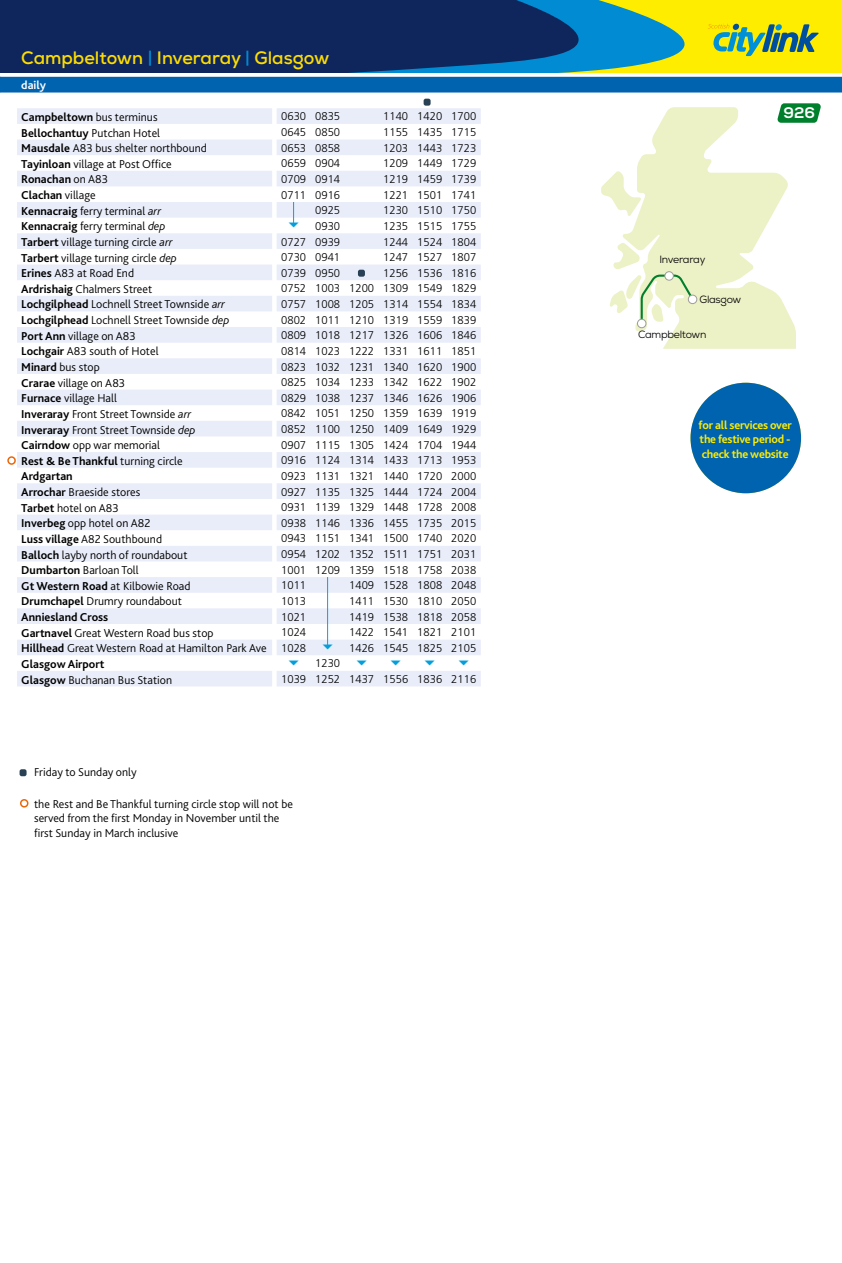
<style>
.page{position:relative;width:842px;height:1263px;background:#fff}
.page>*{position:absolute;margin:0;border:0;box-sizing:border-box;transform-origin:0 0}
.t1{font:700 18px "Nexa";color:#fd0}
.t2{font:15.3px "Nexa X Bold";color:#fff}
.t3{font:300 12px/14.4px "Bliss 2";color:#000}
.t4{font:700 12px "Bliss 2";color:#000}
.t5{font:700 12px/14.4px "Bliss 2";letter-spacing:-.02em;color:#ffed00;text-align:justify}
.t6{font:700 12px "Bliss 2";color:#fff}
.t7{font:300 11.25px "Frutiger";color:#000}
.t8{font:11.25px "Newspaper Pi BT";color:#009fdd}
.t9{font:10.5px "Nexa";letter-spacing:-.025em;color:#000}
.s1{color:#008bd2}
.s2{font-weight:300}
.s3{font-weight:700}
.s4{font-style:italic}
.s5{font-family:"Frutiger";font-size:11.25px}
</style>
<div class="page">
<svg style="left:0;top:0;width:842px;height:93px;background:#3b6571"></svg>
<svg style="left:17px;top:108px;width:464px;height:578px;fill:#f0f2fa"></svg>
<svg style="left:293px;top:202px;width:1px;height:22px"></svg>
<svg style="left:601px;top:103px;width:220px;height:246px"></svg>
<div style="left:637px;top:319px;width:9px;height:9px;background:#fff;border-radius:50%"></div>
<div style="left:637px;top:319px;width:9px;height:9px;border:1px solid #9d9d9c;border-radius:50%"></div>
<div style="left:665px;top:272px;width:8px;height:8px;background:#fff;border-radius:50%"></div>
<div style="left:665px;top:271px;width:9px;height:9px;border:1px solid #9d9d9c;border-radius:50%"></div>
<div style="left:688px;top:295px;width:9px;height:9px;background:#fff;border-radius:50%"></div>
<div style="left:688px;top:295px;width:9px;height:9px;border:1px solid #9d9d9c;border-radius:50%"></div>
<hr style="left:327px;top:577px;width:1px;height:69px;background:#00a4e0">
<div style="left:20px;top:769px;width:7px;height:7px;background:#284155;border-radius:2px"></div>
<div style="left:424px;top:99px;width:7px;height:7px;background:#284155;border-radius:2px"></div>
<div style="left:7px;top:456px;width:9px;height:9px;border:2px solid #ec6608;border-radius:50%"></div>
<div style="left:20px;top:799px;width:8px;height:8px;border:2px solid #ec6608;border-radius:50%"></div>
<div style="left:690px;top:383px;width:111px;height:110px;background:#0063af;border-radius:50%"></div>
<div style="left:358px;top:270px;width:7px;height:7px;background:#284155;border-radius:2px"></div>
<h1 class="t1" style="left:21px;top:46px;width:310px">Campbeltown <span class="s1">|</span> Inveraray <span class="s1">|</span> Glasgow</h1>
<p class="t6" style="left:21px;top:78px;width:26px">daily</p>
<p class="t4" style="left:21px;top:109px;width:138px">Campbeltown <span class="s2">bus terminus</span></p>
<p class="t7" style="left:281px;top:110px;width:61px">0630 0835</p>
<p class="t7" style="left:383px;top:110px;width:95px">1140 1420 1700</p>
<p class="t4" style="left:21px;top:125px;width:140px">Bellochantuy <span class="s2">Putchan Hotel</span></p>
<p class="t7" style="left:281px;top:126px;width:61px">0645 0850</p>
<p class="t7" style="left:383px;top:126px;width:95px">1155 1435 1715</p>
<p class="t3" style="left:21px;top:141px;width:187px"><span class="s3">Mausdale</span> A83 bus shelter northbound</p>
<p class="t7" style="left:281px;top:141px;width:61px">0653 0858</p>
<p class="t7" style="left:383px;top:141px;width:95px">1203 1443 1723</p>
<p class="t3" style="left:21px;top:156px;width:152px"><span class="s3">Tayinloan</span> village at Post Office</p>
<p class="t7" style="left:281px;top:157px;width:61px">0659 0904</p>
<p class="t7" style="left:383px;top:157px;width:95px">1209 1449 1729</p>
<p class="t4" style="left:21px;top:172px;width:88px">Ronachan <span class="s2">on A83</span></p>
<p class="t7" style="left:281px;top:173px;width:61px">0709 0914</p>
<p class="t7" style="left:383px;top:173px;width:95px">1219 1459 1739</p>
<p class="t4" style="left:21px;top:188px;width:76px">Clachan <span class="s2">village</span></p>
<p class="t7" style="left:281px;top:188px;width:61px">0711 0916</p>
<p class="t7" style="left:383px;top:188px;width:95px">1221 1501 1741</p>
<p class="t3" style="left:21px;top:203px;width:141px"><span class="s3">Kennacraig</span> ferry terminal <span class="s4">arr</span></p>
<p class="t7" style="left:315px;top:204px;width:27px">0925</p>
<p class="t7" style="left:383px;top:204px;width:95px">1230 1510 1750</p>
<p class="t3" style="left:21px;top:219px;width:146px"><span class="s3">Kennacraig</span> ferry terminal <span class="s4">dep</span></p>
<p class="t8" style="left:288px;top:219px;width:13px">x</p>
<p class="t7" style="left:315px;top:220px;width:27px">0930</p>
<p class="t7" style="left:383px;top:220px;width:95px">1235 1515 1755</p>
<p class="t3" style="left:21px;top:234px;width:153px"><span class="s3">Tarbert</span> village turning circle <span class="s4">arr</span></p>
<p class="t7" style="left:281px;top:235px;width:61px">0727 0939</p>
<p class="t7" style="left:383px;top:235px;width:95px">1244 1524 1804</p>
<p class="t3" style="left:21px;top:250px;width:157px"><span class="s3">Tarbert</span> village turning circle <span class="s4">dep</span></p>
<p class="t7" style="left:281px;top:251px;width:61px">0730 0941</p>
<p class="t7" style="left:383px;top:251px;width:95px">1247 1527 1807</p>
<p class="t3" style="left:21px;top:266px;width:114px"><span class="s3">Erines</span> A83 at Road End</p>
<p class="t7" style="left:281px;top:266px;width:61px">0739 0950</p>
<p class="t7" style="left:383px;top:266px;width:95px">1256 1536 1816</p>
<p class="t3" style="left:21px;top:281px;width:132px"><span class="s3">Ardrishaig</span> Chalmers Street</p>
<p class="t7" style="left:281px;top:282px;width:197px">0752 1003 1200 1309 1549 1829</p>
<p class="t3" style="left:21px;top:297px;width:205px"><span class="s3">Lochgilphead</span> Lochnell Street Townside <span class="s4">arr</span></p>
<p class="t7" style="left:281px;top:298px;width:197px">0757 1008 1205 1314 1554 1834</p>
<p class="t3" style="left:21px;top:313px;width:210px"><span class="s3">Lochgilphead</span> Lochnell Street Townside <span class="s4">dep</span></p>
<p class="t7" style="left:281px;top:313px;width:197px">0802 1011 1210 1319 1559 1839</p>
<p class="t3" style="left:21px;top:328px;width:116px"><span class="s3">Port Ann</span> village on A83</p>
<p class="t7" style="left:281px;top:329px;width:197px">0809 1018 1217 1326 1606 1846</p>
<p class="t3" style="left:21px;top:344px;width:139px"><span class="s3">Lochgair</span> A83 south of Hotel</p>
<p class="t7" style="left:281px;top:345px;width:197px">0814 1023 1222 1331 1611 1851</p>
<p class="t3" style="left:21px;top:359px;width:80px"><span class="s3">Minard</span> bus stop</p>
<p class="t7" style="left:281px;top:360px;width:197px">0823 1032 1231 1340 1620 1900</p>
<p class="t3" style="left:21px;top:375px;width:105px"><span class="s3">Crarae</span> village on A83</p>
<p class="t7" style="left:281px;top:376px;width:197px">0825 1034 1233 1342 1622 1902</p>
<p class="t3" style="left:21px;top:391px;width:97px"><span class="s3">Furnace</span> village Hall</p>
<p class="t7" style="left:281px;top:391px;width:197px">0829 1038 1237 1346 1626 1906</p>
<p class="t3" style="left:21px;top:406px;width:171px"><span class="s3">Inveraray</span> Front Street Townside <span class="s4">arr</span></p>
<p class="t7" style="left:281px;top:407px;width:197px">0842 1051 1250 1359 1639 1919</p>
<p class="t3" style="left:21px;top:422px;width:176px"><span class="s3">Inveraray</span> Front Street Townside <span class="s4">dep</span></p>
<p class="t7" style="left:281px;top:423px;width:197px">0852 1100 1250 1409 1649 1929</p>
<p class="t3" style="left:21px;top:438px;width:140px"><span class="s3">Cairndow</span> opp war memorial</p>
<p class="t7" style="left:281px;top:438px;width:197px">0907 1115 1305 1424 1704 1944</p>
<p class="t4" style="left:21px;top:453px;width:163px">Rest &amp; Be Thankful <span class="s2">turning circle</span></p>
<p class="t7" style="left:281px;top:454px;width:197px">0916 1124 1314 1433 1713 1953</p>
<p class="t4" style="left:21px;top:469px;width:53px">Ardgartan</p>
<p class="t7" style="left:281px;top:470px;width:197px">0923 1131 1321 1440 1720 2000</p>
<p class="t3" style="left:21px;top:484px;width:120px"><span class="s3">Arrochar</span> Braeside stores</p>
<p class="t7" style="left:281px;top:485px;width:197px">0927 1135 1325 1444 1724 2004</p>
<p class="t3" style="left:21px;top:500px;width:99px"><span class="s3">Tarbet</span> hotel on A83</p>
<p class="t7" style="left:281px;top:501px;width:197px">0931 1139 1329 1448 1728 2008</p>
<p class="t3" style="left:21px;top:516px;width:131px"><span class="s3">Inverbeg</span> opp hotel on A82</p>
<p class="t7" style="left:281px;top:516px;width:197px">0938 1146 1336 1455 1735 2015</p>
<p class="t3" style="left:21px;top:531px;width:142px"><span class="s3">Luss village</span> A82 Southbound</p>
<p class="t7" style="left:281px;top:532px;width:197px">0943 1151 1341 1500 1740 2020</p>
<p class="t3" style="left:21px;top:547px;width:168px"><span class="s3">Balloch</span> layby north of roundabout</p>
<p class="t7" style="left:281px;top:548px;width:197px">0954 1202 1352 1511 1751 2031</p>
<p class="t3" style="left:21px;top:563px;width:119px"><span class="s3">Dumbarton</span> Barloan Toll</p>
<p class="t7" style="left:281px;top:563px;width:197px">1001 1209 1359 1518 1758 2038</p>
<p class="t3" style="left:21px;top:578px;width:171px"><span class="s3">Gt Western Road</span> at Kilbowie Road</p>
<p class="t7" style="left:281px;top:579px;width:27px">1011</p>
<p class="t7" style="left:349px;top:579px;width:129px">1409 1528 1808 2048</p>
<p class="t3" style="left:21px;top:594px;width:162px"><span class="s3">Drumchapel</span> Drumry roundabout</p>
<p class="t7" style="left:281px;top:595px;width:27px">1013</p>
<p class="t7" style="left:349px;top:595px;width:129px">1411 1530 1810 2050</p>
<p class="t4" style="left:21px;top:610px;width:88px">Anniesland Cross</p>
<p class="t7" style="left:281px;top:610px;width:27px">1021</p>
<p class="t7" style="left:349px;top:610px;width:129px">1419 1538 1818 2058</p>
<p class="t3" style="left:21px;top:625px;width:194px"><span class="s3">Gartnavel</span> Great Western Road bus stop</p>
<p class="t7" style="left:281px;top:626px;width:27px">1024</p>
<p class="t7" style="left:349px;top:626px;width:129px">1422 1541 1821 2101</p>
<p class="t3" style="left:21px;top:641px;width:286px"><span class="s3">Hillhead</span> Great Western Road at Hamilton Park Ave <span class="s5">1028</span></p>
<p class="t8" style="left:322px;top:641px;width:13px">x</p>
<p class="t7" style="left:349px;top:642px;width:129px">1426 1545 1825 2105</p>
<p class="t4" style="left:21px;top:656px;width:85px">Glasgow Airport</p>
<p class="t8" style="left:288px;top:657px;width:13px">x</p>
<p class="t7" style="left:315px;top:657px;width:27px">1230</p>
<p class="t8" style="left:356px;top:657px;width:13px">x</p>
<p class="t8" style="left:390px;top:657px;width:13px">x</p>
<p class="t8" style="left:424px;top:657px;width:13px">x</p>
<p class="t8" style="left:458px;top:657px;width:13px">x</p>
<p class="t3" style="left:21px;top:672px;width:152px"><span class="s3">Glasgow</span> Buchanan Bus Station</p>
<p class="t7" style="left:281px;top:673px;width:197px">1039 1252 1437 1556 1836 2116</p>
<p class="t3" style="left:34px;top:765px;width:104px">Friday to Sunday only</p>
<p class="t3" style="left:34px;top:796px;width:260px">the Rest and Be Thankful turning circle stop will not be served from the first Monday in November until the first Sunday in March inclusive</p>
<p class="t2" style="left:783px;top:103px;width:33px">926</p>
<p class="t9" style="left:659px;top:252px;width:47px">Inveraray</p>
<p class="t9" style="left:699px;top:293px;width:43px">Glasgow</p>
<p class="t9" style="left:638px;top:328px;width:70px">Campbeltown</p>
<p class="t5" style="left:698px;top:417px;width:95px">for all services over the festive period - check the website</p>
</div>
